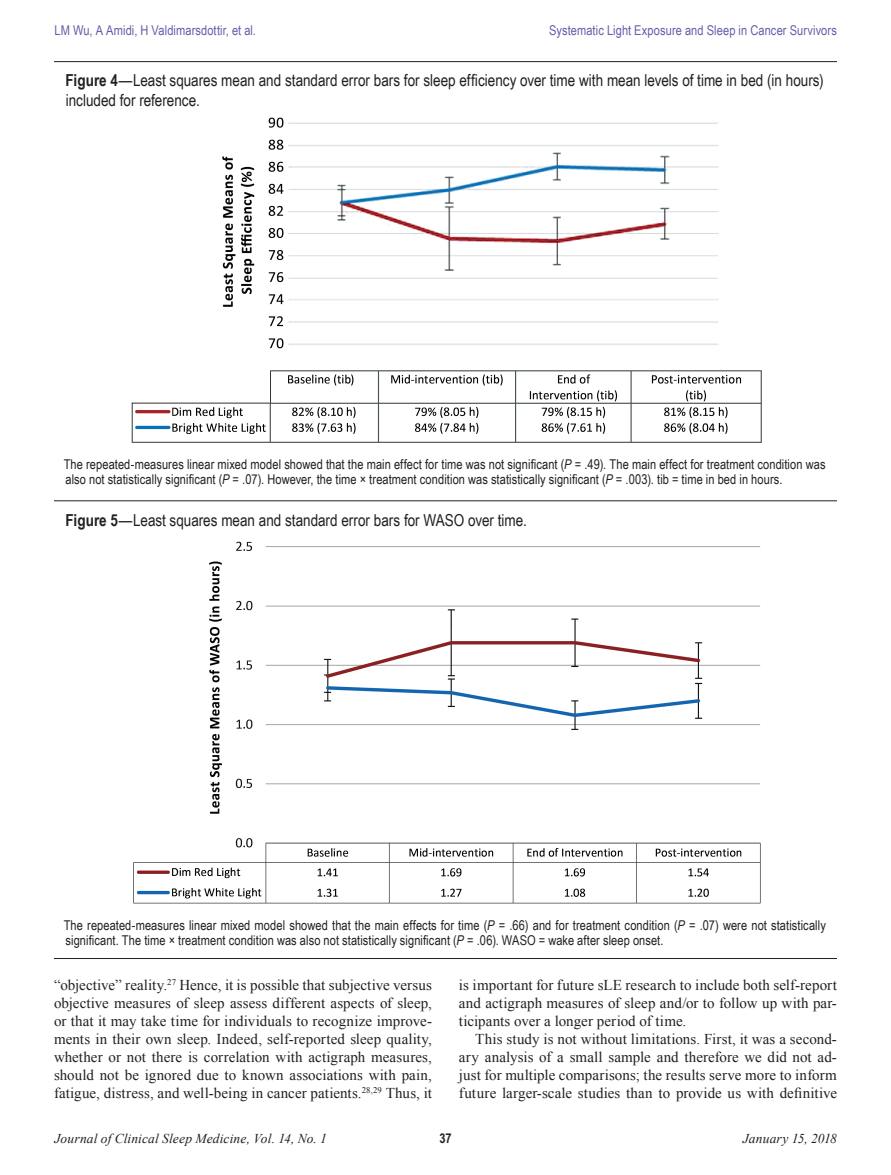
<style>
.page{position:relative;width:891px;height:1175px;background:#fff}
.page>*{position:absolute;margin:0;border:0;box-sizing:border-box;transform-origin:0 0}
.t1{font:16.5px/19.8px "Arial Narrow";color:#231f20}
.t2{font:15px/18px "Times New Roman";letter-spacing:.005em;color:#231f20;text-align:justify}
.t3{font:13.5px/15px "Arial Narrow";letter-spacing:.005em;color:#231f20}
.t4{font:13.5px "Arial Narrow";letter-spacing:.005em;color:#625ea9}
.t5{font:italic 13.5px "Times New Roman";letter-spacing:.005em;color:#231f20}
.t6{font:700 13.5px "Arial Narrow";color:#231f20}
.s1{font-weight:700}
.s2{font-style:italic}
</style>
<div class="page">
<img style="left:131px;top:117px;width:631px;height:326px">
<hr style="left:54px;top:61px;width:783px;height:1px;background:#231f20">
<img style="left:133px;top:541px;width:628px;height:363px">
<hr style="left:54px;top:500px;width:783px;height:1px;background:#231f20">
<hr style="left:54px;top:958px;width:783px;height:1px;background:#231f20">
<p class="t4" style="left:55px;top:21px;width:203px">LM Wu, A Amidi, H Valdimarsdottir, et al.</p>
<p class="t4" style="left:549px;top:21px;width:289px">Systematic Light Exposure and Sleep in Cancer Survivors</p>
<p class="t1" style="left:65px;top:70px;width:760px"><span class="s1">Figure 4</span>—Least squares mean and standard error bars for sleep efficiency over time with mean levels of time in bed (in hours) included for reference.</p>
<p class="t3" style="left:64px;top:456px;width:763px">The repeated-measures linear mixed model showed that the main effect for time was not significant (<span class="s2">P</span> = .49). The main effect for treatment condition was also not statistically significant (<span class="s2">P</span> = .07). However, the time × treatment condition was statistically significant (<span class="s2">P</span> = .003). tib = time in bed in hours.</p>
<p class="t1" style="left:65px;top:509px;width:463px"><span class="s1">Figure 5</span>—Least squares mean and standard error bars for WASO over time.</p>
<p class="t3" style="left:64px;top:916px;width:764px">The repeated-measures linear mixed model showed that the main effects for time (<span class="s2">P</span> = .66) and for treatment condition (<span class="s2">P</span> = .07) were not statistically significant. The time × treatment condition was also not statistically significant (<span class="s2">P</span> = .06). WASO = wake after sleep onset.</p>
<p class="t2" style="left:54px;top:976px;width:380px">“objective” reality.<sup>27</sup> Hence, it is possible that subjective versus objective measures of sleep assess different aspects of sleep, or that it may take time for individuals to recognize improve&shy;ments in their own sleep. Indeed, self-reported sleep quality, whether or not there is correlation with actigraph measures, should not be ignored due to known associations with pain, fatigue, distress, and well-being in cancer patients.<sup>28,29</sup> Thus, it</p>
<p class="t2" style="left:459px;top:976px;width:379px">is important for future sLE research to include both self-report and actigraph measures of sleep and/or to follow up with par&shy;ticipants over a longer period of time.</p>
<p class="t2" style="left:459px;top:1030px;width:380px;text-indent:16px">This study is not without limitations. First, it was a second&shy;ary analysis of a small sample and therefore we did not ad&shy;just for multiple comparisons; the results serve more to inform future larger-scale studies than to provide us with definitive</p>
<p class="t5" style="left:55px;top:1128px;width:274px">Journal of Clinical Sleep Medicine, Vol. 14, No. 1</p>
<p class="t6" style="left:439px;top:1127px;width:14px">37</p>
<p class="t5" style="left:743px;top:1128px;width:96px">January 15, 2018</p>
</div>
